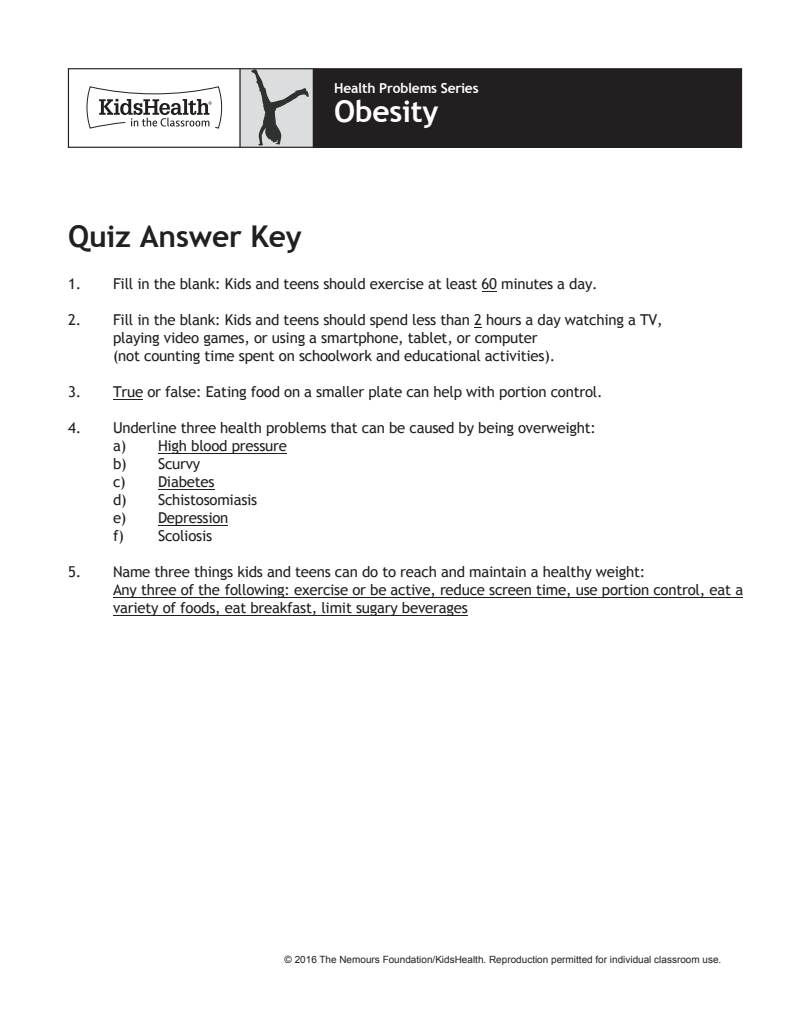
<style>
.page{position:relative;width:810px;height:1035px;background:#fff}
.page>*{position:absolute;margin:0;border:0;box-sizing:border-box;transform-origin:0 0}
.t1{font:700 30px "Trebuchet MS";letter-spacing:-.005em;color:#231f20}
.t2{font:700 30px "Trebuchet MS";letter-spacing:-.005em;color:#fff}
.t3{font:15px/18px "Trebuchet MS";letter-spacing:-.015em;color:#231f20}
.t4{font:700 13.75px "Trebuchet MS";letter-spacing:-.015em;color:#fff}
.t5{font:10px "Arial";color:#231f20}
</style>
<div class="page">
<div style="left:240px;top:69px;width:73px;height:78px;background:#dcdddf"></div>
<div style="left:313px;top:69px;width:428px;height:78px;background:#231f20"></div>
<svg style="left:86px;top:86px;width:136px;height:43px"></svg>
<hr style="left:239px;top:69px;width:2px;height:78px;background:#231f20">
<div style="left:68px;top:68px;width:674px;height:80px;border:1px solid #231f20"></div>
<svg style="left:251px;top:69px;width:58px;height:77px"></svg>
<hr style="left:113px;top:615px;width:355px;height:1px;background:#231f20">
<hr style="left:113px;top:597px;width:630px;height:1px;background:#231f20">
<hr style="left:158px;top:525px;width:70px;height:1px;background:#231f20">
<hr style="left:158px;top:489px;width:56px;height:1px;background:#231f20">
<hr style="left:158px;top:453px;width:129px;height:1px;background:#231f20">
<hr style="left:113px;top:399px;width:30px;height:1px;background:#231f20">
<svg style="left:482px;top:291px;width:15px;height:1px"></svg>
<p class="t4" style="left:334px;top:79px;width:146px">Health Problems Series</p>
<h1 class="t2" style="left:334px;top:93px;width:106px">Obesity</h1>
<h1 class="t1" style="left:68px;top:217px;width:235px">Quiz Answer Key</h1>
<p class="t3" style="left:68px;top:275px;width:531px">1. Fill in the blank: Kids and teens should exercise at least 60 minutes a day.</p>
<p class="t3" style="left:113px;top:311px;width:551px;text-indent:-45px">2. Fill in the blank: Kids and teens should spend less than 2 hours a day watching a TV, playing video games, or using a smartphone, tablet, or computer<br>(not counting time spent on schoolwork and educational activities).</p>
<p class="t3" style="left:68px;top:383px;width:536px">3. True or false: Eating food on a smaller plate can help with portion control.</p>
<p class="t3" style="left:113px;top:419px;width:485px;text-indent:-45px">4. Underline three health problems that can be caused by being overweight: a) High blood pressure<br>b) Scurvy<br>c) Diabetes<br>d) Schistosomiasis<br>e) Depression<br>f) Scoliosis</p>
<p class="t3" style="left:113px;top:563px;width:632px;text-indent:-45px">5. Name three things kids and teens can do to reach and maintain a healthy weight:<br>Any three of the following: exercise or be active, reduce screen time, use portion control, eat a variety of foods, eat breakfast, limit sugary beverages</p>
<p class="t5" style="left:285px;top:953px;width:438px">© 2016 The Nemours Foundation/KidsHealth. Reproduction permitted for individual classroom use.</p>
</div>
